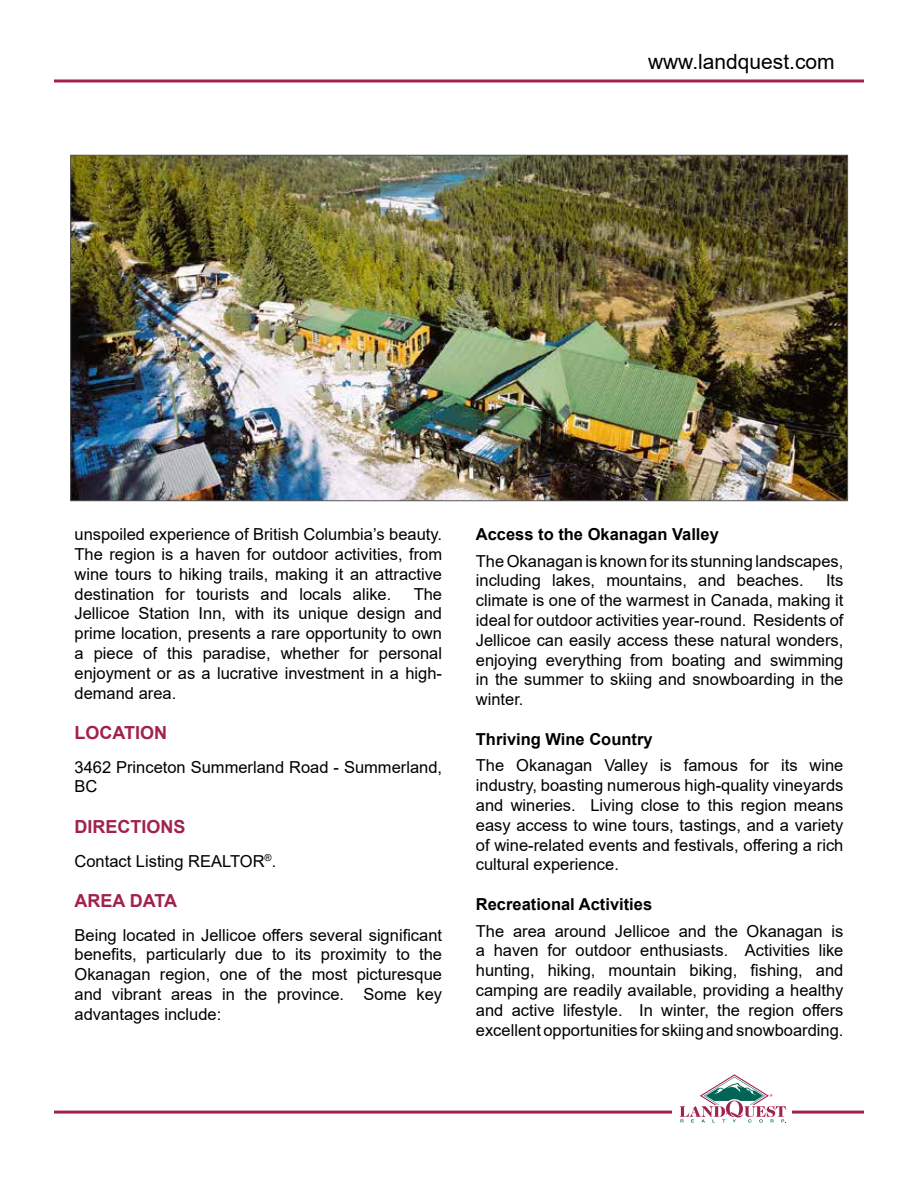
<style>
.page{position:relative;width:918px;height:1188px;background:#fff}
.page>*{position:absolute;margin:0;border:0;box-sizing:border-box;transform-origin:0 0}
.t1{font:21px "Arial";color:#000}
.t2{font:700 18px "Arial";color:#a2224b}
.t3{font:16.5px/19.8px "Arial";color:#000;text-align:justify}
.t4{font:700 16.5px "Arial";color:#000}
.t5{font:7.05px "Myriad Pro";color:#a3214b}
</style>
<div class="page">
<hr style="left:54px;top:1111px;width:810px;height:3px;background:#a2224b">
<div style="left:672px;top:1074px;width:120px;height:60px;background:#fff"></div>
<svg style="left:680px;top:1074px;width:107px;height:49px"></svg>
<hr style="left:54px;top:80px;width:810px;height:2px;background:#a2224b">
<img style="left:72px;top:157px;width:774px;height:342px">
<p class="t1" style="left:648px;top:47px;width:188px">www.landquest.com</p>
<p class="t3" style="left:75px;top:524px;width:369px">unspoiled experience of British Columbia’s beauty.<br>The region is a haven for outdoor activities, from wine tours to hiking trails, making it an attractive destination for tourists and locals alike.</p>
<p class="t3" style="left:75px;top:584px;width:369px;text-indent:339px">The Jellicoe Station Inn, with its unique design and prime location, presents a rare opportunity to own a piece of this paradise, whether for personal enjoyment or as a lucrative investment in a high&shy;demand area.</p>
<p class="t2" style="left:75px;top:720px;width:94px">LOCATION</p>
<p class="t3" style="left:75px;top:757px;width:369px">3462 Princeton Summerland Road - Summerland,<br>BC</p>
<p class="t2" style="left:75px;top:814px;width:113px">DIRECTIONS</p>
<p class="t3" style="left:75px;top:851px;width:203px">Contact Listing REALTOR<sup>®</sup>.</p>
<p class="t2" style="left:75px;top:888px;width:104px">AREA DATA</p>
<p class="t3" style="left:75px;top:925px;width:369px">Being located in Jellicoe offers several significant benefits, particularly due to its proximity to the Okanagan region, one of the most picturesque and vibrant areas in the province. Some key advantages include:</p>
<p class="t4" style="left:476px;top:523px;width:245px">Access to the Okanagan Valley</p>
<p class="t3" style="left:476px;top:551px;width:369px">The Okanagan is known for its stunning landscapes, including lakes, mountains, and beaches.</p>
<p class="t3" style="left:476px;top:571px;width:369px;text-indent:350px">Its climate is one of the warmest in Canada, making it ideal for outdoor activities year-round. Residents of Jellicoe can easily access these natural wonders, enjoying everything from boating and swimming in the summer to skiing and snowboarding in the winter.</p>
<p class="t4" style="left:476px;top:727px;width:178px">Thriving Wine Country</p>
<p class="t3" style="left:476px;top:756px;width:369px">The Okanagan Valley is famous for its wine industry, boasting numerous high-quality vineyards and wineries. Living close to this region means easy access to wine tours, tastings, and a variety of wine-related events and festivals, offering a rich cultural experience.</p>
<p class="t4" style="left:476px;top:893px;width:178px">Recreational Activities</p>
<p class="t3" style="left:476px;top:921px;width:369px">The area around Jellicoe and the Okanagan is a haven for outdoor enthusiasts. Activities like hunting, hiking, mountain biking, fishing, and camping are readily available, providing a healthy and active lifestyle. In winter, the region offers excellent opportunities for skiing and snowboarding.</p>
<p class="t5" style="left:770px;top:1093px;width:4px">®</p>
</div>
